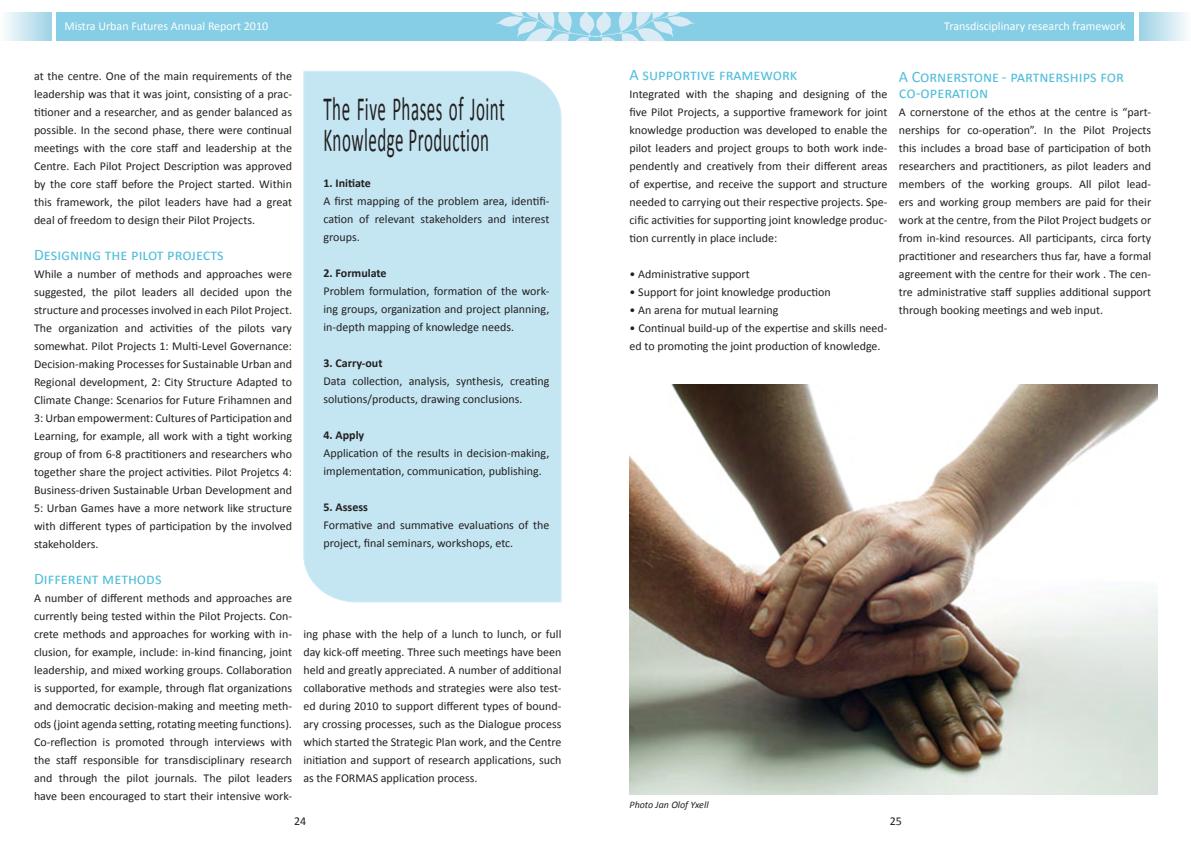
<style>
.page{position:relative;width:1191px;height:842px;background:#fff}
.page>*{position:absolute;margin:0;border:0;box-sizing:border-box;transform-origin:0 0}
.Brödtext{font:34px/31px "Calibri";letter-spacing:.03em;color:#231f20;scale:.5 1}
.Brödtext-2{font:16px/16px "Calibri";color:#52bedb}
.Brödtext-3{font:12px/18px "Calibri";color:#231f20;text-align:justify}
.Brödtext-4{font:12px "Calibri";color:#fff}
.Brödtext-5{font:700 12px "Calibri";color:#231f20}
.Brödtext-6{font:italic 10px "Calibri";color:#231f20}
</style>
<div class="page">
<div style="left:57px;top:13px;width:538px;height:28px;background:#85cee5"></div>
<div style="left:0;top:13px;width:52px;height:28px;background:linear-gradient(to right,#fefefe,#9fd3e5)"></div>
<div style="left:595px;top:13px;width:539px;height:28px;background:#85cee5"></div>
<svg style="left:495px;top:12px;width:200px;height:29px"></svg>
<div style="left:1139px;top:13px;width:51px;height:28px;background:linear-gradient(to right,#9cd1e4,#fafdfd)"></div>
<div style="left:303px;top:71px;width:259px;height:532px;background:#c4e6f2"></div>
<img style="left:629px;top:385px;width:528px;height:410px">
<p class="Brödtext-4" style="left:64px;top:18px;width:205px">Mistra Urban Futures Annual Report 2010</p>
<p class="Brödtext-3" style="left:34px;top:66px;width:259px">at the centre. One of the main requirements of the leadership was that it was joint, consisting of a prac&shy;titioner and a researcher, and as gender balanced as possible. In the second phase, there were continual meetings with the core staff and leadership at the Centre. Each Pilot Project Description was approved by the core staff before the Project started. Within this framework, the pilot leaders have had a great deal of freedom to design their Pilot Projects.</p>
<p class="Brödtext-2" style="left:34px;top:246px;width:191px">Designing the pilot projects</p>
<p class="Brödtext-3" style="left:34px;top:264px;width:259px">While a number of methods and approaches were suggested, the pilot leaders all decided upon the structure and processes involved in each Pilot Project.<br>The organization and activities of the pilots vary somewhat. Pilot Projects 1: Multi-Level Governance:<br>Decision-making Processes for Sustainable Urban and Regional development, 2: City Structure Adapted to Climate Change: Scenarios for Future Frihamnen and 3: Urban empowerment: Cultures of Participation and Learning, for example, all work with a tight working group of from 6-8 practitioners and researchers who together share the project activities. Pilot Projetcs 4:<br>Business-driven Sustainable Urban Development and 5: Urban Games have a more network like structure with different types of participation by the involved stakeholders.</p>
<p class="Brödtext-2" style="left:34px;top:570px;width:129px">Different methods</p>
<p class="Brödtext-3" style="left:34px;top:588px;width:259px">A number of different methods and approaches are currently being tested within the Pilot Projects. Con&shy;crete methods and approaches for working with in&shy;clusion, for example, include: in-kind financing, joint leadership, and mixed working groups. Collaboration is supported, for example, through flat organizations and democratic decision-making and meeting meth&shy;ods (joint agenda setting, rotating meeting functions).<br>Co-reflection is promoted through interviews with the staff responsible for transdisciplinary research and through the pilot journals. The pilot leaders have been encouraged to start their intensive work-</p>
<p class="Brödtext" style="left:323px;top:92px;width:364px">The Five Phases of Joint<br>Knowledge Production</p>
<p class="Brödtext-5" style="left:323px;top:176px;width:49px">1. Initiate</p>
<p class="Brödtext-3" style="left:323px;top:192px;width:227px">A first mapping of the problem area, identifi&shy;cation of relevant stakeholders and interest groups.</p>
<p class="Brödtext-5" style="left:323px;top:266px;width:65px">2. Formulate</p>
<p class="Brödtext-3" style="left:323px;top:282px;width:227px">Problem formulation, formation of the work&shy;ing groups, organization and project planning, in-depth mapping of knowledge needs.</p>
<p class="Brödtext-5" style="left:323px;top:356px;width:61px">3. Carry-out</p>
<p class="Brödtext-3" style="left:323px;top:372px;width:227px">Data collection, analysis, synthesis, creating solutions/products, drawing conclusions.</p>
<p class="Brödtext-5" style="left:323px;top:428px;width:42px">4. Apply</p>
<p class="Brödtext-3" style="left:323px;top:444px;width:227px">Application of the results in decision-making, implementation, communication, publishing.</p>
<p class="Brödtext-5" style="left:323px;top:500px;width:46px">5. Assess</p>
<p class="Brödtext-3" style="left:323px;top:516px;width:227px">Formative and summative evaluations of the project, final seminars, workshops, etc.</p>
<p class="Brödtext-3" style="left:303px;top:625px;width:259px">ing phase with the help of a lunch to lunch, or full day kick-off meeting. Three such meetings have been held and greatly appreciated. A number of additional collaborative methods and strategies were also test&shy;ed during 2010 to support different types of bound&shy;ary crossing processes, such as the Dialogue process which started the Strategic Plan work, and the Centre initiation and support of research applications, such as the FORMAS application process.</p>
<p class="Brödtext-3" style="left:294px;top:811px;width:14px">24</p>
<p class="Brödtext-2" style="left:629px;top:66px;width:169px">A supportive framework</p>
<p class="Brödtext-3" style="left:629px;top:84px;width:259px">Integrated with the shaping and designing of the five Pilot Projects, a supportive framework for joint knowledge production was developed to enable the pilot leaders and project groups to both work inde&shy;pendently and creatively from their different areas of expertise, and receive the support and structure needed to carrying out their respective projects. Spe&shy;cific activities for supporting joint knowledge produc&shy;tion currently in place include:</p>
<p class="Brödtext-3" style="left:629px;top:264px;width:122px">• Administrative support</p>
<p class="Brödtext-3" style="left:629px;top:282px;width:203px">• Support for joint knowledge production</p>
<p class="Brödtext-3" style="left:629px;top:300px;width:150px">• An arena for mutual learning</p>
<p class="Brödtext-3" style="left:629px;top:318px;width:259px">• Continual build-up of the expertise and skills need&shy;ed to promoting the joint production of knowledge.</p>
<p class="Brödtext-4" style="left:944px;top:18px;width:183px">Transdisciplinary research framework</p>
<p class="Brödtext-2" style="left:899px;top:68px;width:226px">A Cornerstone - partnerships for co-operation</p>
<p class="Brödtext-3" style="left:899px;top:103px;width:254px">A cornerstone of the ethos at the centre is “part&shy;nerships for co-operation”. In the Pilot Projects this includes a broad base of participation of both researchers and practitioners, as pilot leaders and members of the working groups. All pilot lead&shy;ers and working group members are paid for their work at the centre, from the Pilot Project budgets or from in-kind resources. All participants, circa forty practitioner and researchers thus far, have a formal agreement with the centre for their work . The cen&shy;tre administrative staff supplies additional support through booking meetings and web input.</p>
<p class="Brödtext-6" style="left:629px;top:798px;width:81px">Photo Jan Olof Yxell</p>
<p class="Brödtext-3" style="left:889px;top:811px;width:14px">25</p>
</div>
